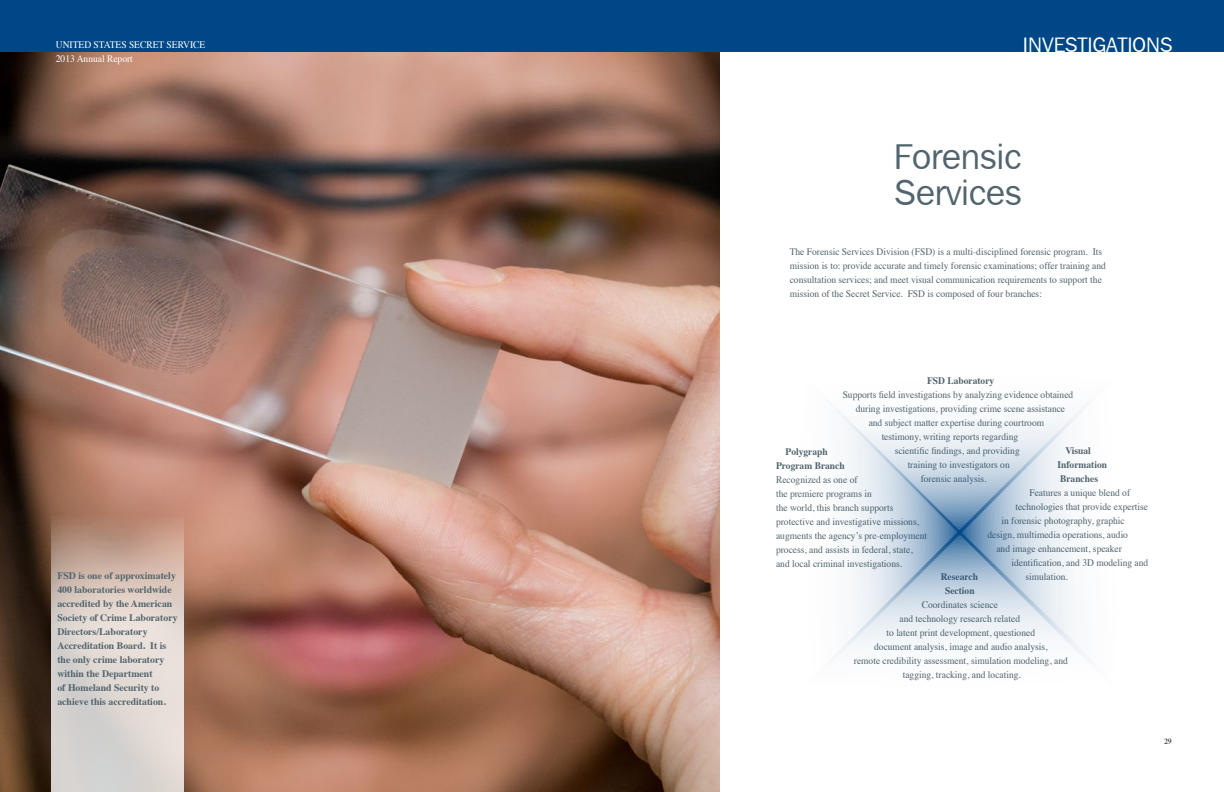
<style>
.page{position:relative;width:1224px;height:792px;background:#fff}
.page>*{position:absolute;margin:0;border:0;box-sizing:border-box;transform-origin:0 0}
.t1{font:36px/36px "Franklin Gothic IT Cby BT";color:#52646d}
.t2{font:21px "Franklin Gothic IT Cby BT";color:#fff}
.t3{font:10px/14px "Times";color:#52646d;scale:.95 1}
.t4{font:700 10px/14px "Times";color:#52646d}
.t5{font:700 10px/14px "Times";color:#52646d;scale:.95 1}
.t6{font:10px/14px "Times";color:#fff;scale:.95 1}
.t7{font:700 8px "Times";color:#52646d}
</style>
<div class="page">
<img style="left:0;top:52px;width:720px;height:740px">
<svg style="left:51px;top:506px;width:133px;height:286px;background:#d5c5bd"></svg>
<div style="left:0;top:0;width:614px;height:52px;background:#004787"></div>
<div style="left:607px;top:0;width:617px;height:52px;background:#004787"></div>
<svg style="left:962px;top:406px;width:125px;height:254px"></svg>
<svg style="left:832px;top:405px;width:130px;height:255px"></svg>
<p class="t6" style="left:56px;top:37px;width:159px">UNITED STATES SECRET SERVICE<br>2013 Annual Report</p>
<p class="t4" style="left:57px;top:568px;width:122px">FSD is one of approximately<br>400 laboratories worldwide accredited by the American<br>Society of Crime Laboratory<br>Directors/Laboratory<br>Accreditation Board. It is the only crime laboratory within the Department<br>of Homeland Security to achieve this accreditation.</p>
<h2 class="t2" style="left:1023px;top:32px;width:151px">INVESTIGATIONS</h2>
<h1 class="t1" style="left:894px;top:138px;width:129px">Forensic<br>Services</h1>
<p class="t3" style="left:790px;top:243px;width:334px">The Forensic Services Division (FSD) is a multi-disciplined forensic program. Its mission is to: provide accurate and timely forensic examinations; offer training and consultation services; and meet visual communication requirements to support the mission of the Secret Service. FSD is composed of four branches:</p>
<p class="t5" style="left:927px;top:373px;width:72px">FSD Laboratory</p>
<p class="t3" style="left:843px;top:387px;width:244px">Supports field investigations by analyzing evidence obtained</p>
<p class="t3" style="left:856px;top:401px;width:222px">during investigations, providing crime scene assistance</p>
<p class="t3" style="left:869px;top:415px;width:186px">and subject matter expertise during courtroom</p>
<p class="t3" style="left:882px;top:429px;width:145px">testimony, writing reports regarding</p>
<p class="t3" style="left:895px;top:443px;width:133px">scientific findings, and providing</p>
<p class="t3" style="left:908px;top:457px;width:109px">training to investigators on</p>
<p class="t3" style="left:921px;top:471px;width:71px">forensic analysis.</p>
<p class="t5" style="left:1057px;top:442px;width:54px;text-indent:8px">Visual<br>Information<br>Branches</p>
<p class="t3" style="left:1029px;top:484px;width:108px">Features a unique blend of</p>
<p class="t3" style="left:1015px;top:498px;width:141px">technologies that provide expertise</p>
<p class="t3" style="left:1001px;top:512px;width:131px">in forensic photography, graphic</p>
<p class="t3" style="left:987px;top:526px;width:150px">design, multimedia operations, audio</p>
<p class="t3" style="left:996px;top:540px;width:134px">and image enhancement, speaker</p>
<p class="t3" style="left:1011px;top:554px;width:146px">identification, and 3D modeling and</p>
<p class="t5" style="left:776px;top:444px;width:74px;text-indent:10px">Polygraph<br>Program Branch</p>
<p class="t3" style="left:776px;top:472px;width:161px">Recognized as one of<br>the premiere programs in<br>the world, this branch supports protective and investigative missions, augments the agency’s pre-employment process, and assists in federal, state, and local criminal investigations.</p>
<p class="t5" style="left:941px;top:569px;width:41px">Research</p>
<p class="t3" style="left:1025px;top:568px;width:46px">simulation.</p>
<p class="t5" style="left:945px;top:583px;width:33px">Section</p>
<p class="t3" style="left:854px;top:597px;width:227px;text-align:center">Coordinates science<br>and technology research related<br>to latent print development, questioned<br>document analysis, image and audio analysis,<br>remote credibility assessment, simulation modeling, and tagging, tracking, and locating.</p>
<p class="t7" style="left:1164px;top:733px;width:9px">29</p>
</div>
